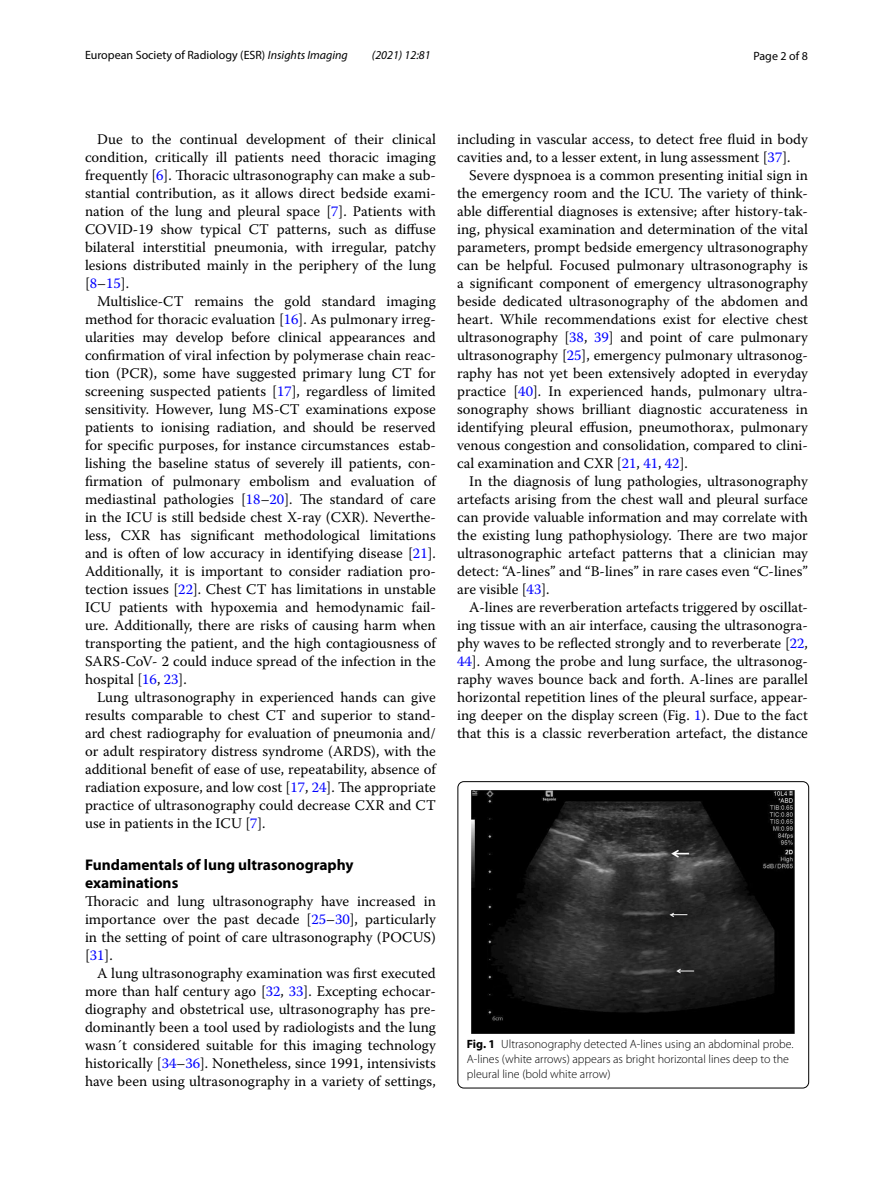
<style>
.page{position:relative;width:893px;height:1187px;background:#fff}
.page>*{position:absolute;margin:0;border:0;box-sizing:border-box;transform-origin:0 0}
.t1{font:700 15.45px/18px "Myriad Pro";color:#000}
.t2{font:14.7px/18px "Warnock Pro";color:#000;text-align:justify}
.t3{font:300 12px/15px "Myriad Pro";color:#000}
.t4{font:12px "Myriad Pro";color:#000}
.t5{font:italic 12px "Myriad Pro";color:#000}
.s1{font-style:italic}
.s2{color:#00f}
.s3{font-weight:700}
</style>
<div class="page">
<img style="left:472px;top:790px;width:323px;height:242px">
<div style="left:458px;top:781px;width:351px;height:307px;border:1px solid #000;border-radius:6px"></div>
<p class="t4" style="left:85px;top:48px;width:264px">European Society of Radiology (ESR) <span class="s1">Insights Imaging</span></p>
<p class="t5" style="left:372px;top:48px;width:60px">(2021) 12:81</p>
<p class="t4" style="left:753px;top:48px;width:56px">Page 2 of 8</p>
<p class="t2" style="left:85px;top:130px;width:352px;text-indent:12px">Due to the continual development of their clinical condition, critically ill patients need thoracic imaging frequently [<span class="s2">6</span>]. Thoracic ultrasonography can make a sub&shy;stantial contribution, as it allows direct bedside exami&shy;nation of the lung and pleural space [<span class="s2">7</span>]. Patients with COVID-19 show typical CT patterns, such as diffuse bilateral interstitial pneumonia, with irregular, patchy lesions distributed mainly in the periphery of the lung [<span class="s2">8</span>–<span class="s2">15</span>].</p>
<p class="t2" style="left:85px;top:292px;width:352px;text-indent:12px">Multislice-CT remains the gold standard imaging method for thoracic evaluation [<span class="s2">16</span>]. As pulmonary irreg&shy;ularities may develop before clinical appearances and confirmation of viral infection by polymerase chain reac&shy;tion (PCR), some have suggested primary lung CT for screening suspected patients [<span class="s2">17</span>], regardless of limited sensitivity. However, lung MS-CT examinations expose patients to ionising radiation, and should be reserved for specific purposes, for instance circumstances estab&shy;lishing the baseline status of severely ill patients, con&shy;firmation of pulmonary embolism and evaluation of mediastinal pathologies [<span class="s2">18</span>–<span class="s2">20</span>]. The standard of care in the ICU is still bedside chest X-ray (CXR). Neverthe&shy;less, CXR has significant methodological limitations and is often of low accuracy in identifying disease [<span class="s2">21</span>].<br>Additionally, it is important to consider radiation pro&shy;tection issues [<span class="s2">22</span>]. Chest CT has limitations in unstable ICU patients with hypoxemia and hemodynamic fail&shy;ure. Additionally, there are risks of causing harm when transporting the patient, and the high contagiousness of SARS-CoV- 2 could induce spread of the infection in the hospital [<span class="s2">16</span>, <span class="s2">23</span>].</p>
<p class="t2" style="left:85px;top:688px;width:352px;text-indent:12px">Lung ultrasonography in experienced hands can give results comparable to chest CT and superior to stand&shy;ard chest radiography for evaluation of pneumonia and/ or adult respiratory distress syndrome (ARDS), with the additional benefit of ease of use, repeatability, absence of radiation exposure, and low cost [<span class="s2">17</span>, <span class="s2">24</span>]. The appropriate practice of ultrasonography could decrease CXR and CT use in patients in the ICU [<span class="s2">7</span>].</p>
<p class="t1" style="left:85px;top:855px;width:270px">Fundamentals of lung ultrasonography examinations</p>
<p class="t2" style="left:85px;top:891px;width:352px">Thoracic and lung ultrasonography have increased in importance over the past decade [<span class="s2">25</span>–<span class="s2">30</span>], particularly in the setting of point of care ultrasonography (POCUS) [<span class="s2">31</span>].</p>
<p class="t2" style="left:85px;top:963px;width:352px;text-indent:12px">A lung ultrasonography examination was first executed more than half century ago [<span class="s2">32</span>, <span class="s2">33</span>]. Excepting echocar&shy;diography and obstetrical use, ultrasonography has pre&shy;dominantly been a tool used by radiologists and the lung wasn´t considered suitable for this imaging technology historically [<span class="s2">34</span>–<span class="s2">36</span>]. Nonetheless, since 1991, intensivists have been using ultrasonography in a variety of settings,</p>
<p class="t2" style="left:457px;top:130px;width:352px">including in vascular access, to detect free fluid in body cavities and, to a lesser extent, in lung assessment [<span class="s2">37</span>].</p>
<p class="t2" style="left:457px;top:166px;width:352px;text-indent:12px">Severe dyspnoea is a common presenting initial sign in the emergency room and the ICU. The variety of think&shy;able differential diagnoses is extensive; after history-tak&shy;ing, physical examination and determination of the vital parameters, prompt bedside emergency ultrasonography can be helpful. Focused pulmonary ultrasonography is a significant component of emergency ultrasonography beside dedicated ultrasonography of the abdomen and heart. While recommendations exist for elective chest ultrasonography [<span class="s2">38</span>, <span class="s2">39</span>] and point of care pulmonary ultrasonography [<span class="s2">25</span>], emergency pulmonary ultrasonog&shy;raphy has not yet been extensively adopted in everyday practice [<span class="s2">40</span>]. In experienced hands, pulmonary ultra&shy;sonography shows brilliant diagnostic accurateness in identifying pleural effusion, pneumothorax, pulmonary venous congestion and consolidation, compared to clini&shy;cal examination and CXR [<span class="s2">21</span>, <span class="s2">41</span>, <span class="s2">42</span>].</p>
<p class="t2" style="left:457px;top:472px;width:352px;text-indent:12px">In the diagnosis of lung pathologies, ultrasonography artefacts arising from the chest wall and pleural surface can provide valuable information and may correlate with the existing lung pathophysiology. There are two major ultrasonographic artefact patterns that a clinician may detect: “A-lines” and “B-lines” in rare cases even “C-lines” are visible [<span class="s2">43</span>].</p>
<p class="t2" style="left:457px;top:598px;width:352px;text-indent:12px">A-lines are reverberation artefacts triggered by oscillat&shy;ing tissue with an air interface, causing the ultrasonogra&shy;phy waves to be reflected strongly and to reverberate [<span class="s2">22</span>, <span class="s2">44</span>]. Among the probe and lung surface, the ultrasonog&shy;raphy waves bounce back and forth. A-lines are parallel horizontal repetition lines of the pleural surface, appear&shy;ing deeper on the display screen (Fig. <span class="s2">1</span>). Due to the fact that this is a classic reverberation artefact, the distance</p>
<p class="t3" style="left:467px;top:1036px;width:328px"><span class="s3">Fig. 1</span> Ultrasonography detected A-lines using an abdominal probe.<br>A-lines (white arrows) appears as bright horizontal lines deep to the pleural line (bold white arrow)</p>
</div>
